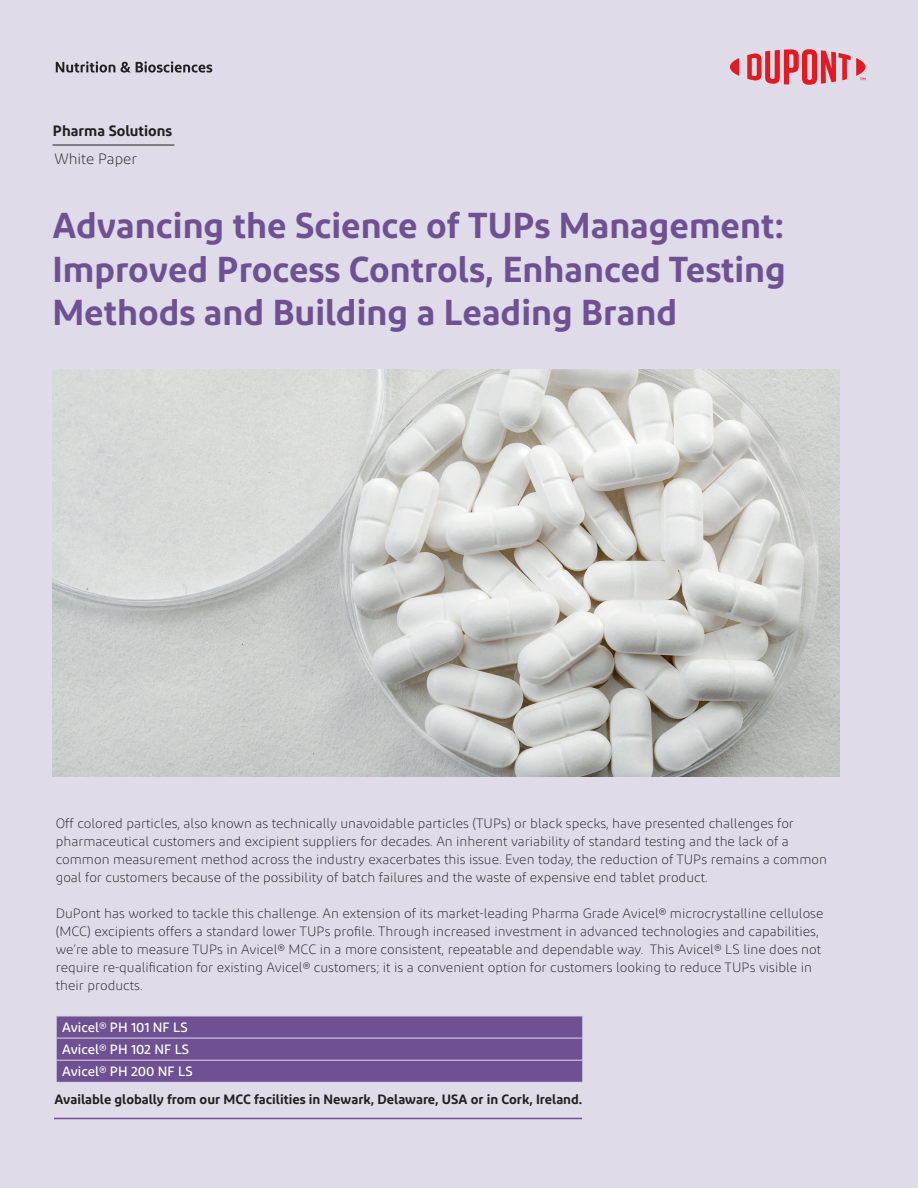
<style>
.page{position:relative;width:918px;height:1188px;background:#e0dbe9}
.page>*{position:absolute;margin:0;border:0;box-sizing:border-box;transform-origin:0 0}
.t1{font:600 36px/44px "Diodrum";color:#6e5192;text-align:justify}
.t2{font:600 15px "Diodrum";color:#231f20}
.t3{font:300 15px "Diodrum";color:#231f20}
.t4{font:300 13.5px/18px "Diodrum";color:#231f20}
.t5{font:600 13.5px "Diodrum";color:#231f20}
.t6{font:500 13.5px/22.2px "Diodrum";color:#fff}
</style>
<div class="page">
<svg style="left:730px;top:58px;width:9px;height:18px"></svg>
<svg style="left:747px;top:49px;width:118px;height:36px;background:#e0818c"></svg>
<svg style="left:56px;top:61px;width:156px;height:12px;background:#9b969f"></svg>
<hr style="left:52px;top:145px;width:122px;height:1px;background:#231f20">
<svg style="left:56px;top:1016px;width:527px;height:66px;background:#725695"></svg>
<hr style="left:56px;top:1082px;width:527px;height:1px;background:#e0dbe9">
<img style="left:53px;top:369px;width:786px;height:408px">
<hr style="left:54px;top:1118px;width:528px;height:1px;background:#6e5192">
<p class="t2" style="left:53px;top:121px;width:121px">Pharma Solutions</p>
<p class="t3" style="left:54px;top:150px;width:84px">White Paper</p>
<h1 class="t1" style="left:52px;top:202px;width:735px">Advancing the Science of TUPs Management:<br>Improved Process Controls, Enhanced Testing Methods and Building a Leading Brand</h1>
<p class="t4" style="left:56px;top:814px;width:773px">Off colored particles, also known as technically unavoidable particles (TUPs) or black specks, have presented challenges for pharmaceutical customers and excipient suppliers for decades. An inherent variability of standard testing and the lack of a common measurement method across the industry exacerbates this issue. Even today, the reduction of TUPs remains a common goal for customers because of the possibility of batch failures and the waste of expensive end tablet product.</p>
<p class="t4" style="left:56px;top:904px;width:769px">DuPont has worked to tackle this challenge. An extension of its market-leading Pharma Grade Avicel® microcrystalline cellulose (MCC) excipients offers a standard lower TUPs profile. Through increased investment in advanced technologies and capabilities, we’re able to measure TUPs in Avicel® MCC in a more consistent, repeatable and dependable way. This Avicel® LS line does not require re-qualification for existing Avicel® customers; it is a convenient option for customers looking to reduce TUPs visible in their products.</p>
<p class="t6" style="left:62px;top:1016px;width:132px">Avicel® PH 101 NF LS<br>Avicel® PH 102 NF LS<br>Avicel® PH 200 NF LS</p>
<p class="t5" style="left:54px;top:1090px;width:530px">Available globally from our MCC facilities in Newark, Delaware, USA or in Cork, Ireland.</p>
</div>
